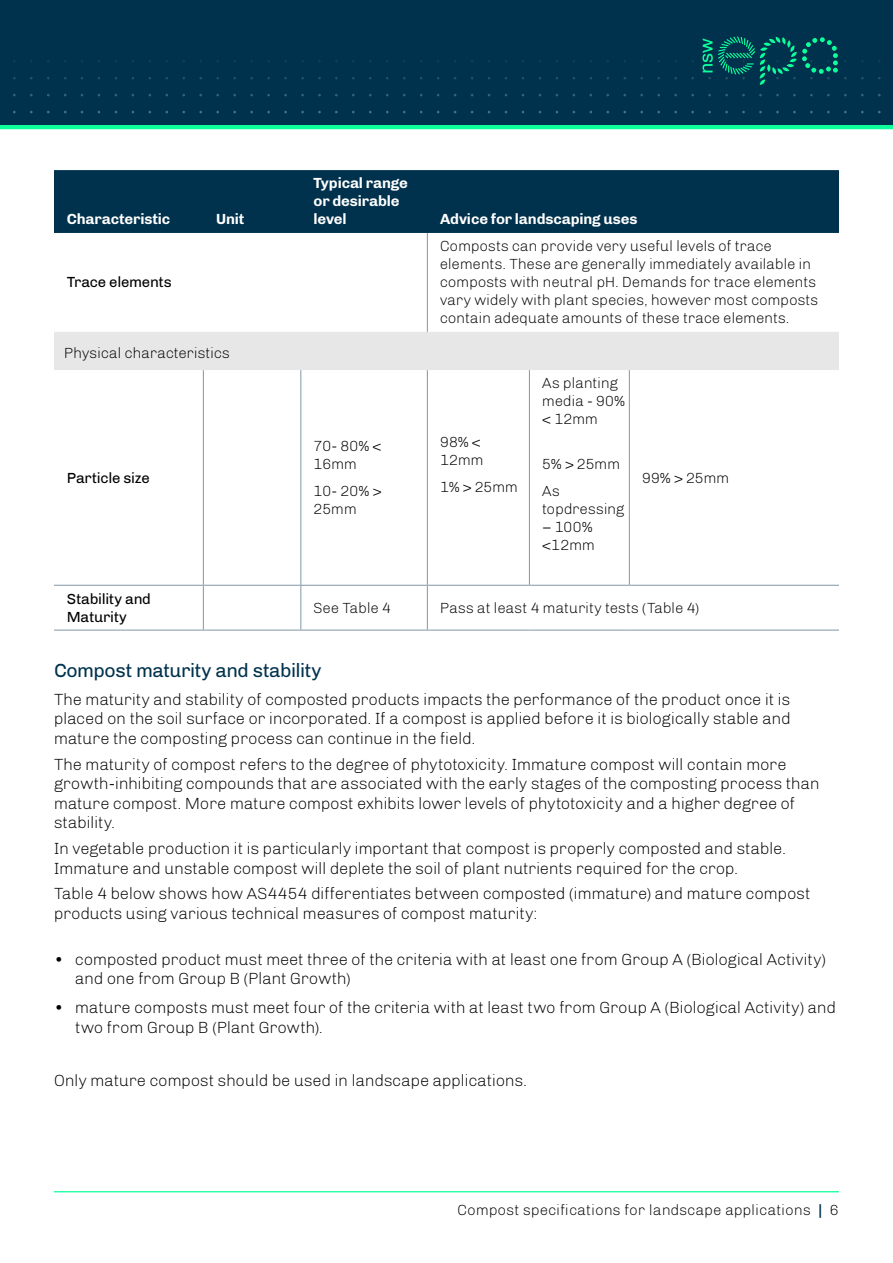
<style>
.page{position:relative;width:893px;height:1263px;background:#fff}
.page>*{position:absolute;margin:0;border:0;box-sizing:border-box;transform-origin:0 0}
.H3_Blue_Reg_13_pt{font:19.5px "Chivo";letter-spacing:-.025em;color:#00324d}
.Body_L__Black__11_13{font:300 16.5px/19.5px "Chivo";letter-spacing:-.02em;color:#000}
.Table_text{font:300 15px/18px "Chivo";letter-spacing:-.01em;color:#000}
.Table_header{font:700 15px/18px "Chivo";letter-spacing:-.01em;color:#fff}
.Table_text_reg{font:15px/18px "Chivo";letter-spacing:-.015em;color:#000}
.s1{font-weight:700;color:#00324d}
</style>
<div class="page">
<hr style="left:54px;top:1191px;width:785px;height:1px;background:#0dff9c">
<div style="left:0;top:0;width:893px;height:125px;background:#00324d"></div>
<hr style="left:0;top:125px;width:893px;height:4px;background:#0dff9c">
<svg style="left:13px;top:60px;width:308px;height:54px"></svg>
<svg style="left:335px;top:60px;width:546px;height:54px"></svg>
<svg style="left:702px;top:36px;width:136px;height:49px"></svg>
<div style="left:54px;top:170px;width:785px;height:63px;background:#00324d"></div>
<div style="left:54px;top:332px;width:785px;height:38px;background:#e7e7e7"></div>
<hr style="left:54px;top:585px;width:149px;height:1px;background:#8098a6">
<hr style="left:203px;top:585px;width:98px;height:1px;background:#8098a6">
<hr style="left:301px;top:585px;width:126px;height:1px;background:#8098a6">
<hr style="left:427px;top:585px;width:102px;height:1px;background:#8098a6">
<hr style="left:529px;top:585px;width:100px;height:1px;background:#8098a6">
<hr style="left:629px;top:585px;width:210px;height:1px;background:#8098a6">
<hr style="left:54px;top:630px;width:149px;height:1px;background:#8098a6">
<hr style="left:203px;top:630px;width:98px;height:1px;background:#8098a6">
<hr style="left:301px;top:630px;width:126px;height:1px;background:#8098a6">
<hr style="left:427px;top:630px;width:102px;height:1px;background:#8098a6">
<hr style="left:529px;top:630px;width:100px;height:1px;background:#8098a6">
<hr style="left:629px;top:630px;width:210px;height:1px;background:#8098a6">
<hr style="left:427px;top:233px;width:1px;height:99px;background:#8098a6">
<hr style="left:203px;top:370px;width:1px;height:215px;background:#8098a6">
<hr style="left:300px;top:370px;width:1px;height:215px;background:#8098a6">
<hr style="left:427px;top:370px;width:1px;height:215px;background:#8098a6">
<hr style="left:529px;top:370px;width:1px;height:215px;background:#8098a6">
<hr style="left:629px;top:370px;width:1px;height:215px;background:#8098a6">
<hr style="left:203px;top:586px;width:1px;height:44px;background:#8098a6">
<hr style="left:300px;top:586px;width:1px;height:44px;background:#8098a6">
<hr style="left:427px;top:586px;width:1px;height:44px;background:#8098a6">
<p class="Table_header" style="left:67px;top:210px;width:105px">Characteristic</p>
<p class="Table_header" style="left:216px;top:210px;width:30px">Unit</p>
<p class="Table_text_reg" style="left:67px;top:273px;width:106px">Trace elements</p>
<p class="Table_text" style="left:64px;top:344px;width:167px">Physical characteristics</p>
<p class="Table_text_reg" style="left:67px;top:468px;width:85px">Particle size</p>
<p class="Table_header" style="left:314px;top:174px;width:96px">Typical range or desirable level</p>
<p class="Table_text" style="left:314px;top:437px;width:69px">70- 80% &lt;<br>16mm</p>
<p class="Table_text" style="left:314px;top:482px;width:69px">10- 20% &gt;<br>25mm</p>
<p class="Table_header" style="left:440px;top:210px;width:199px">Advice for landscaping uses</p>
<p class="Table_text" style="left:440px;top:237px;width:380px">Composts can provide very useful levels of trace elements. These are generally immediately available in composts with neutral pH. Demands for trace elements vary widely with plant species, however most composts contain adequate amounts of these trace elements.</p>
<p class="Table_text" style="left:440px;top:433px;width:45px">98% &lt;<br>12mm</p>
<p class="Table_text" style="left:440px;top:478px;width:80px">1% &gt; 25mm</p>
<p class="Table_text" style="left:542px;top:374px;width:84px">As planting media - 90% &lt; 12mm</p>
<p class="Table_text" style="left:542px;top:455px;width:80px">5% &gt; 25mm</p>
<p class="Table_text" style="left:542px;top:482px;width:84px">As topdressing</p>
<p class="Table_text" style="left:542px;top:518px;width:54px">– 100% &lt;12mm</p>
<p class="Table_text" style="left:642px;top:469px;width:89px">99% &gt; 25mm</p>
<p class="Table_text_reg" style="left:67px;top:589px;width:86px">Stability and<br>Maturity</p>
<p class="Table_text" style="left:314px;top:598px;width:79px">See Table 4</p>
<p class="Table_text" style="left:440px;top:598px;width:261px">Pass at least 4 maturity tests (Table 4)</p>
<h2 class="H3_Blue_Reg_13_pt" style="left:54px;top:659px;width:269px">Compost maturity and stability</h2>
<p class="Body_L__Black__11_13" style="left:54px;top:689px;width:738px;text-align:justify">The maturity and stability of composted products impacts the performance of the product once it is placed on the soil surface or incorporated. If a compost is applied before it is biologically stable and mature the composting process can continue in the field.</p>
<p class="Body_L__Black__11_13" style="left:54px;top:754px;width:767px">The maturity of compost refers to the degree of phytotoxicity. Immature compost will contain more growth-inhibiting compounds that are associated with the early stages of the composting process than mature compost. More mature compost exhibits lower levels of phytotoxicity and a higher degree of stability.</p>
<p class="Body_L__Black__11_13" style="left:54px;top:839px;width:734px">In vegetable production it is particularly important that compost is properly composted and stable.<br>Immature and unstable compost will deplete the soil of plant nutrients required for the crop.</p>
<p class="Body_L__Black__11_13" style="left:54px;top:884px;width:758px">Table 4 below shows how AS4454 differentiates between composted (immature) and mature compost products using various technical measures of compost maturity:</p>
<p class="Body_L__Black__11_13" style="left:75px;top:949px;width:753px;text-indent:-21px">• composted product must meet three of the criteria with at least one from Group A (Biological Activity) and one from Group B (Plant Growth)</p>
<p class="Body_L__Black__11_13" style="left:75px;top:997px;width:763px;text-indent:-21px">• mature composts must meet four of the criteria with at least two from Group A (Biological Activity) and two from Group B (Plant Growth).</p>
<p class="Body_L__Black__11_13" style="left:54px;top:1071px;width:475px">Only mature compost should be used in landscape applications.</p>
<p class="Table_text" style="left:457px;top:1201px;width:383px">Compost specifications for landscape applications <span class="s1">|</span> 6</p>
</div>
